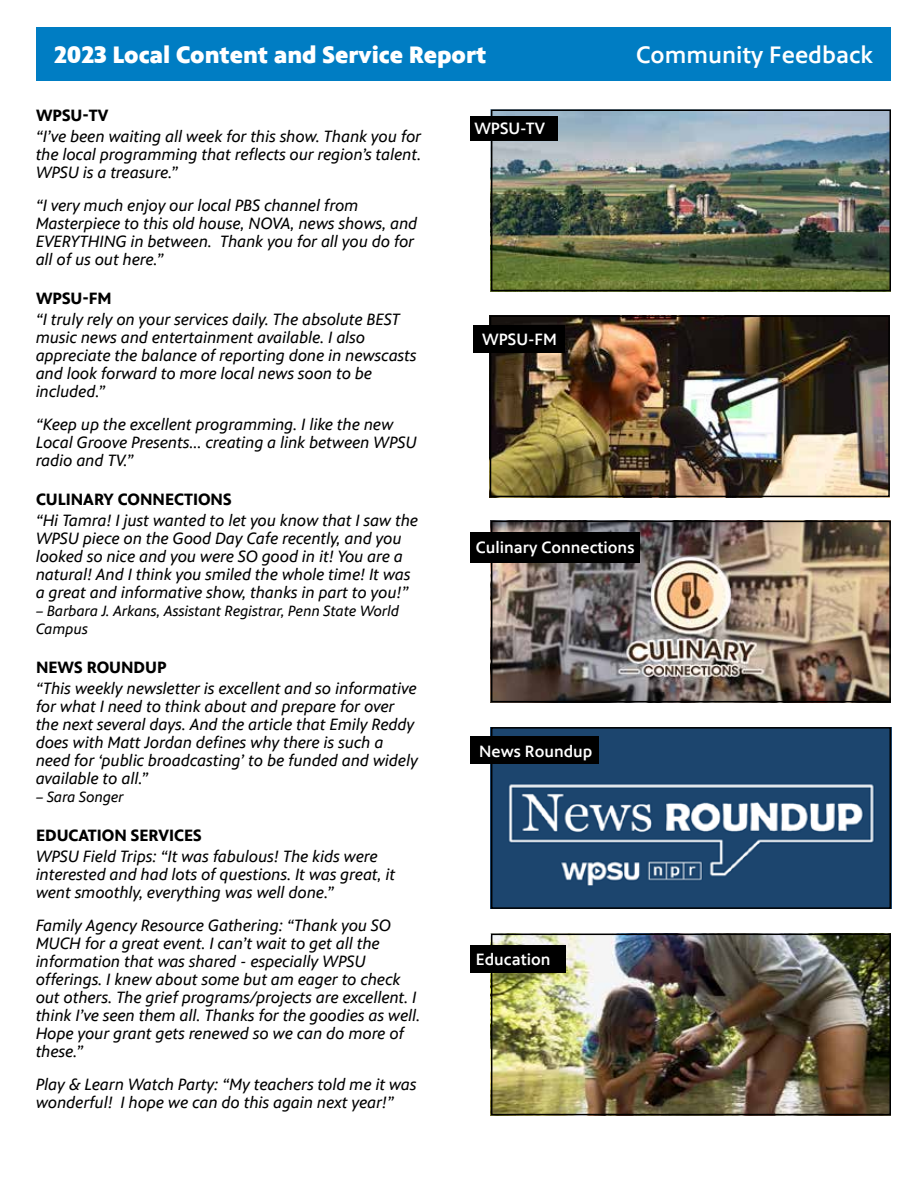
<style>
.page{position:relative;width:918px;height:1188px;background:#fff}
.page>*{position:absolute;margin:0;border:0;box-sizing:border-box;transform-origin:0 0}
.t1{font:900 24px "PBS Sans";color:#fff}
.t2{font:500 24px "PBS Sans";color:#fff}
.t3{font:italic 16.5px/18px "PBS Sans";color:#000}
.t4{font:700 16.5px "PBS Sans";color:#000}
.t5{font:500 16.5px "PBS Sans";color:#fff}
.t6{font:italic 15px/18px "PBS Sans";color:#000}
</style>
<div class="page">
<div style="left:36px;top:27px;width:855px;height:54px;background:#007dc3"></div>
<img style="left:494px;top:112px;width:394px;height:176px">
<div style="left:491px;top:109px;width:400px;height:182px;border:2px solid #000"></div>
<img style="left:494px;top:730px;width:394px;height:176px">
<div style="left:491px;top:727px;width:400px;height:182px;border:2px solid #000"></div>
<img style="left:494px;top:524px;width:394px;height:175px">
<div style="left:491px;top:521px;width:400px;height:181px;border:2px solid #000"></div>
<div style="left:470px;top:116px;width:88px;height:25px;background:#000"></div>
<div style="left:470px;top:532px;width:170px;height:30px;background:#000"></div>
<div style="left:470px;top:736px;width:129px;height:28px;background:#000"></div>
<img style="left:494px;top:937px;width:394px;height:175px">
<div style="left:491px;top:934px;width:400px;height:181px;border:2px solid #000"></div>
<div style="left:470px;top:946px;width:95px;height:27px;background:#000"></div>
<img style="left:493px;top:318px;width:394px;height:176px">
<div style="left:490px;top:315px;width:400px;height:182px;border:2px solid #000"></div>
<div style="left:473px;top:325px;width:91px;height:28px;background:#000"></div>
<h1 class="t1" style="left:54px;top:41px;width:434px">2023 Local Content and Service Report</h1>
<h1 class="t2" style="left:636px;top:41px;width:238px">Community Feedback</h1>
<p class="t4" style="left:36px;top:106px;width:74px">WPSU-TV</p>
<p class="t3" style="left:36px;top:127px;width:387px;text-align:justify">“I’ve been waiting all week for this show. Thank you for the local programming that reflects our region’s talent.<br>WPSU is a treasure.”</p>
<p class="t3" style="left:36px;top:196px;width:383px">“I very much enjoy our local PBS channel from Masterpiece to this old house, NOVA, news shows, and EVERYTHING in between. Thank you for all you do for all of us out here.”</p>
<p class="t4" style="left:36px;top:289px;width:77px">WPSU-FM</p>
<p class="t3" style="left:36px;top:310px;width:382px">“I truly rely on your services daily. The absolute BEST music news and entertainment available. I also appreciate the balance of reporting done in newscasts and look forward to more local news soon to be included.”</p>
<p class="t3" style="left:36px;top:415px;width:382px">“Keep up the excellent programming. I like the new<br>Local Groove Presents... creating a link between WPSU radio and TV.”</p>
<p class="t4" style="left:36px;top:490px;width:197px">CULINARY CONNECTIONS</p>
<p class="t3" style="left:36px;top:511px;width:384px">“Hi Tamra! I just wanted to let you know that I saw the WPSU piece on the Good Day Cafe recently, and you looked so nice and you were SO good in it! You are a natural! And I think you smiled the whole time! It was a great and informative show, thanks in part to you!”</p>
<p class="t6" style="left:36px;top:602px;width:365px">– Barbara J. Arkans, Assistant Registrar, Penn State World<br>Campus</p>
<p class="t4" style="left:36px;top:658px;width:132px">NEWS ROUNDUP</p>
<p class="t3" style="left:36px;top:679px;width:384px">“This weekly newsletter is excellent and so informative for what I need to think about and prepare for over the next several days. And the article that Emily Reddy does with Matt Jordan defines why there is such a need for ‘public broadcasting’ to be funded and widely available to all.”</p>
<p class="t6" style="left:36px;top:788px;width:89px">– Sara Songer</p>
<p class="t4" style="left:36px;top:826px;width:167px">EDUCATION SERVICES</p>
<p class="t3" style="left:36px;top:847px;width:361px">WPSU Field Trips: “It was fabulous! The kids were interested and had lots of questions. It was great, it went smoothly, everything was well done.”</p>
<p class="t3" style="left:36px;top:916px;width:386px">Family Agency Resource Gathering: “Thank you SO MUCH for a great event. I can’t wait to get all the information that was shared - especially WPSU offerings. I knew about some but am eager to check out others. The grief programs/projects are excellent. I think I’ve seen them all. Thanks for the goodies as well.<br>Hope your grant gets renewed so we can do more of these.”</p>
<p class="t3" style="left:36px;top:1075px;width:382px">Play &amp; Learn Watch Party: “My teachers told me it was wonderful! I hope we can do this again next year!”</p>
<p class="t5" style="left:474px;top:120px;width:72px">WPSU-TV</p>
<p class="t5" style="left:482px;top:330px;width:76px">WPSU-FM</p>
<p class="t5" style="left:476px;top:538px;width:160px">Culinary Connections</p>
<p class="t5" style="left:479px;top:742px;width:115px">News Roundup</p>
<p class="t5" style="left:476px;top:950px;width:76px">Education</p>
</div>
